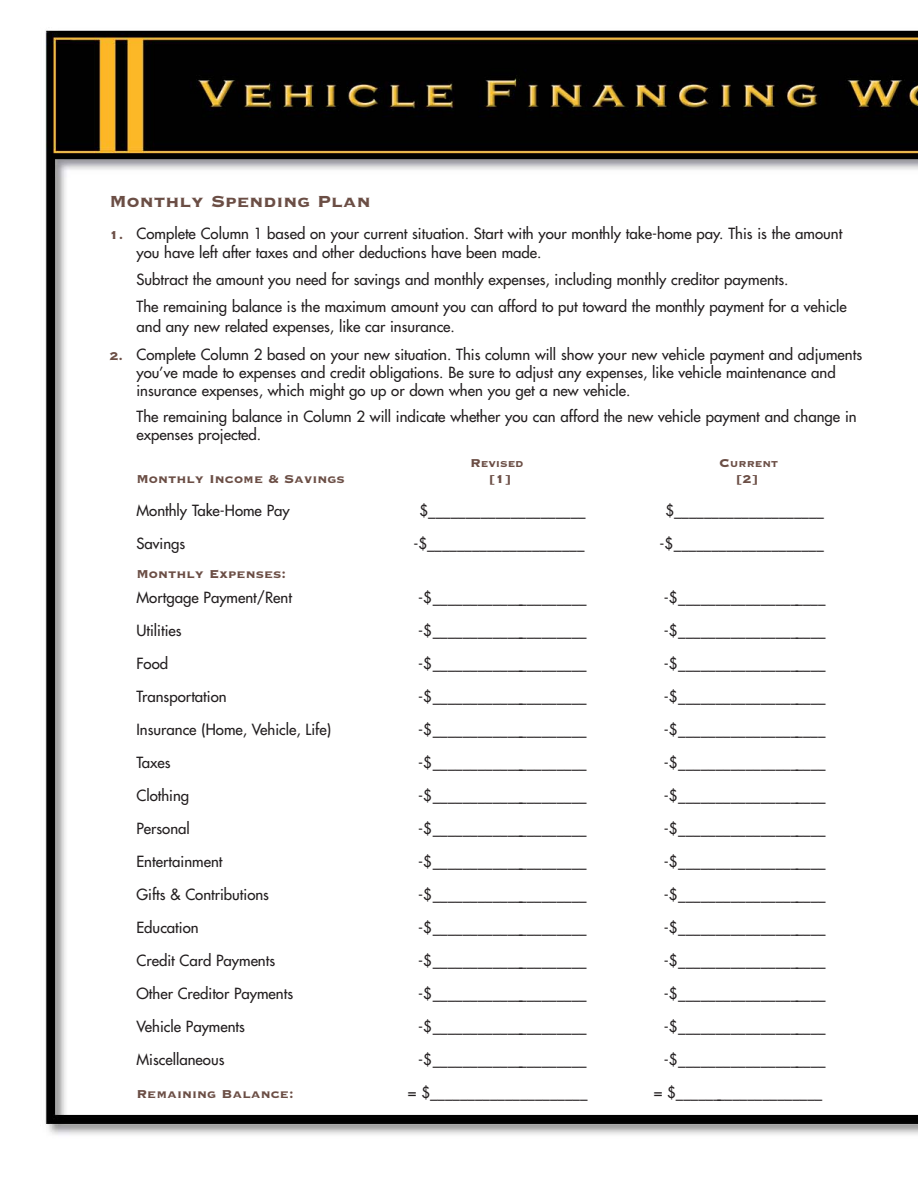
<style>
.page{position:relative;width:918px;height:1188px;background:#fff}
.page>*{position:absolute;margin:0;border:0;box-sizing:border-box;transform-origin:0 0}
.t1{font:21px "Copperplate Thirty Three BC";color:#6b4e45}
.t2{font:15px/18px "Futura";color:#231f20}
.t3{font:15px "Copperplate Thirty Three BC";color:#6b4e45}
.t4{font:11.25px "Copperplate Thirty Three BC";color:#6b4e45}
.s1{font-family:"Copperplate Thirty Three BC";color:#6b4e45}
.s2{font-size:15px}
</style>
<div class="page">
<img style="left:45px;top:30px;width:873px;height:1105px">
<h1 class="t1" style="left:110px;top:188px;width:263px">Monthly Spending Plan</h1>
<p class="t2" style="left:136px;top:225px;width:707px;line-height:19.5px;text-indent:-27px"><span class="s1">1.</span> Complete Column 1 based on your current situation. Start with your monthly take-home pay. This is the amount you have left after taxes and other deductions have been made.</p>
<p class="t2" style="left:136px;top:267px;width:712px;line-height:27px">Subtract the amount you need for savings and monthly expenses, including monthly creditor payments.<br>The remaining balance is the maximum amount you can afford to put toward the monthly payment for a vehicle</p>
<p class="t2" style="left:136px;top:318px;width:320px">and any new related expenses, like car insurance.</p>
<p class="t2" style="left:136px;top:347px;width:727px;text-indent:-27px"><span class="s1">2.</span> Complete Column 2 based on your new situation. This column will show your new vehicle payment and adjuments you’ve made to expenses and credit obligations. Be sure to adjust any expenses, like vehicle maintenance and insurance expenses, which might go up or down when you get a new vehicle.</p>
<p class="t2" style="left:136px;top:408px;width:722px">The remaining balance in Column 2 will indicate whether you can afford the new vehicle payment and change in expenses projected.</p>
<p class="t4" style="left:470px;top:457px;width:55px"><span class="s2">R</span>EVISED</p>
<p class="t4" style="left:719px;top:457px;width:60px"><span class="s2">C</span>URRENT</p>
<p class="t3" style="left:136px;top:470px;width:210px">Monthly Income &amp; Savings</p>
<p class="t3" style="left:489px;top:470px;width:24px">[1]</p>
<p class="t3" style="left:736px;top:470px;width:24px">[2]</p>
<p class="t2" style="left:136px;top:503px;width:155px">Monthly Take-Home Pay</p>
<p class="t2" style="left:420px;top:503px;width:168px">$_____________________</p>
<p class="t2" style="left:665px;top:503px;width:160px">$____________________</p>
<p class="t2" style="left:136px;top:536px;width:50px">Savings</p>
<p class="t2" style="left:413px;top:536px;width:173px">-$_____________________</p>
<p class="t2" style="left:659px;top:536px;width:166px">-$____________________</p>
<p class="t3" style="left:136px;top:564px;width:151px">Monthly Expenses:</p>
<p class="t2" style="left:136px;top:590px;width:157px">Mortgage Payment/Rent</p>
<p class="t2" style="left:418px;top:590px;width:170px">-$_____________________</p>
<p class="t2" style="left:664px;top:590px;width:163px">-$____________________</p>
<p class="t2" style="left:136px;top:623px;width:47px">Utilities</p>
<p class="t2" style="left:418px;top:623px;width:170px">-$_____________________</p>
<p class="t2" style="left:664px;top:623px;width:163px">-$____________________</p>
<p class="t2" style="left:136px;top:656px;width:33px">Food</p>
<p class="t2" style="left:418px;top:656px;width:170px">-$_____________________</p>
<p class="t2" style="left:664px;top:656px;width:163px">-$____________________</p>
<p class="t2" style="left:136px;top:689px;width:92px">Transportation</p>
<p class="t2" style="left:418px;top:689px;width:170px">-$_____________________</p>
<p class="t2" style="left:664px;top:689px;width:163px">-$____________________</p>
<p class="t2" style="left:136px;top:722px;width:196px">Insurance (Home, Vehicle, Life)</p>
<p class="t2" style="left:418px;top:722px;width:170px">-$_____________________</p>
<p class="t2" style="left:664px;top:722px;width:163px">-$____________________</p>
<p class="t2" style="left:136px;top:755px;width:36px">Taxes</p>
<p class="t2" style="left:418px;top:755px;width:170px">-$_____________________</p>
<p class="t2" style="left:664px;top:755px;width:163px">-$____________________</p>
<p class="t2" style="left:136px;top:788px;width:54px">Clothing</p>
<p class="t2" style="left:418px;top:788px;width:170px">-$_____________________</p>
<p class="t2" style="left:664px;top:788px;width:163px">-$____________________</p>
<p class="t2" style="left:136px;top:821px;width:55px">Personal</p>
<p class="t2" style="left:418px;top:821px;width:170px">-$_____________________</p>
<p class="t2" style="left:664px;top:821px;width:163px">-$____________________</p>
<p class="t2" style="left:136px;top:854px;width:88px">Entertainment</p>
<p class="t2" style="left:418px;top:854px;width:170px">-$_____________________</p>
<p class="t2" style="left:664px;top:854px;width:163px">-$____________________</p>
<p class="t2" style="left:136px;top:887px;width:134px">Gifts &amp; Contributions</p>
<p class="t2" style="left:418px;top:887px;width:170px">-$_____________________</p>
<p class="t2" style="left:664px;top:887px;width:163px">-$____________________</p>
<p class="t2" style="left:136px;top:920px;width:64px">Education</p>
<p class="t2" style="left:418px;top:920px;width:170px">-$_____________________</p>
<p class="t2" style="left:664px;top:920px;width:163px">-$____________________</p>
<p class="t2" style="left:136px;top:953px;width:140px">Credit Card Payments</p>
<p class="t2" style="left:418px;top:953px;width:170px">-$_____________________</p>
<p class="t2" style="left:664px;top:953px;width:163px">-$____________________</p>
<p class="t2" style="left:136px;top:986px;width:158px">Other Creditor Payments</p>
<p class="t2" style="left:418px;top:986px;width:170px">-$_____________________</p>
<p class="t2" style="left:664px;top:986px;width:163px">-$____________________</p>
<p class="t2" style="left:136px;top:1019px;width:110px">Vehicle Payments</p>
<p class="t2" style="left:418px;top:1019px;width:170px">-$_____________________</p>
<p class="t2" style="left:664px;top:1019px;width:163px">-$____________________</p>
<p class="t2" style="left:136px;top:1052px;width:89px">Miscellaneous</p>
<p class="t2" style="left:418px;top:1052px;width:170px">-$_____________________</p>
<p class="t2" style="left:664px;top:1052px;width:163px">-$____________________</p>
<p class="t3" style="left:136px;top:1085px;width:159px">Remaining Balance:</p>
<p class="t2" style="left:408px;top:1085px;width:181px">= $_____________________</p>
<p class="t2" style="left:654px;top:1085px;width:170px">= $____________________</p>
</div>
